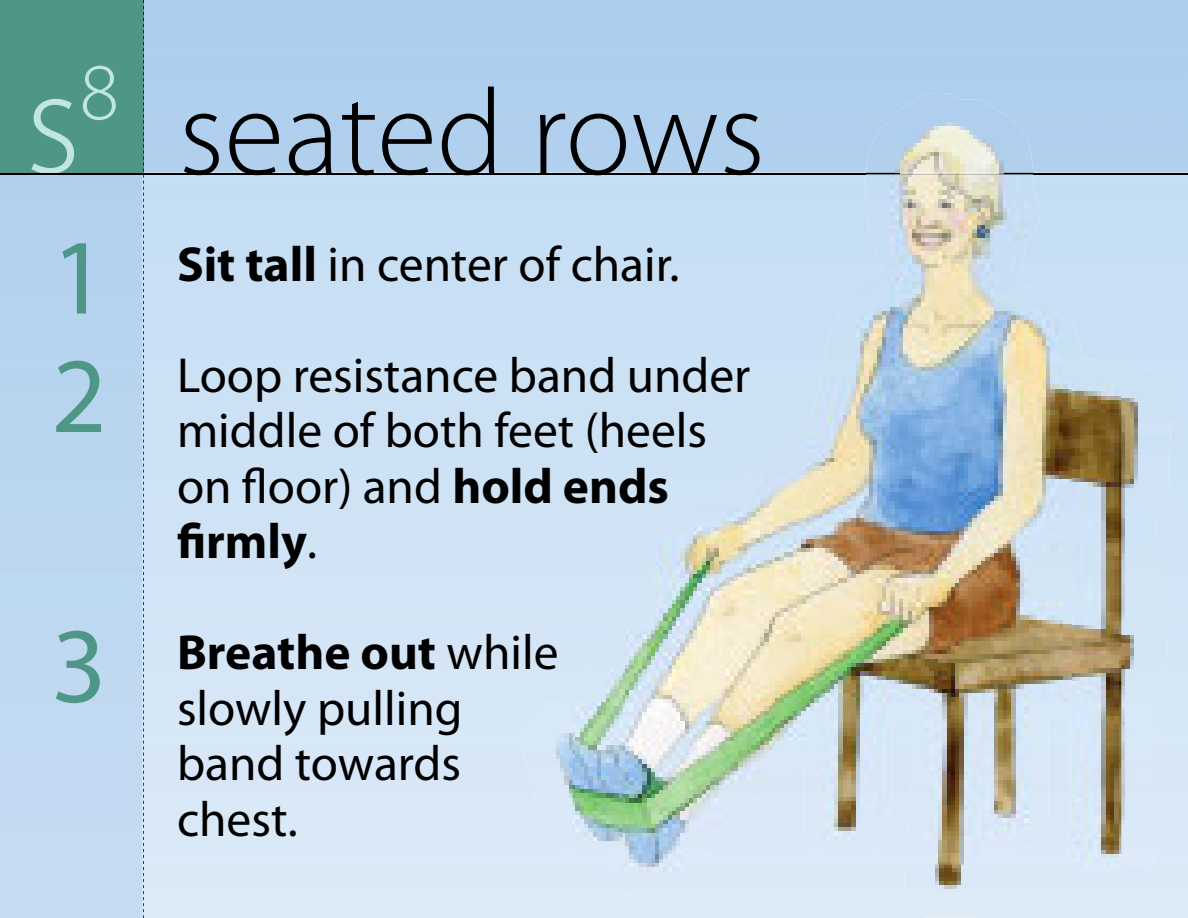
<style>
.page{position:relative;width:1188px;height:918px;background:#fff}
.page>*{position:absolute;margin:0;border:0;box-sizing:border-box;transform-origin:0 0}
.t1{font:300 123px "Myriad Pro";color:#000}
.t2{font:108px "Myriad Pro";color:#4e9787}
.t3{font:49.5px/55.5px "Myriad Pro";color:#000}
.s1{font-size:150px;color:#c1e5e2}
.s2{font-weight:700}
</style>
<div class="page">
<img style="left:0;top:0;width:1188px;height:918px">
<div style="left:0;top:0;width:143px;height:173px;background:#4e9787"></div>
<svg style="left:143px;top:0;width:1px;height:918px"></svg>
<hr style="left:0;top:173px;width:1188px;height:1px;background:#000">
<img style="left:866px;top:93px;width:167px;height:81px">
<img style="left:822px;top:174px;width:250px;height:691px">
<img style="left:1071px;top:321px;width:51px;height:568px">
<img style="left:772px;top:372px;width:50px;height:488px">
<img style="left:1121px;top:364px;width:50px;height:525px">
<img style="left:722px;top:455px;width:50px;height:376px">
<img style="left:622px;top:493px;width:100px;height:408px">
<img style="left:572px;top:621px;width:51px;height:271px">
<img style="left:523px;top:689px;width:50px;height:172px">
<div style="left:904px;top:865px;width:168px;height:53px;background:#dceaf7"></div>
<h1 class="t1" style="left:25px;top:65px;width:742px"><span class="s1">s</span><sup>8</sup> seated rows</h1>
<h2 class="t2" style="left:51px;top:218px;width:57px">1</h2>
<p class="t3" style="left:177px;top:237px;width:504px"><span class="s2">Sit tall</span> in center of chair.</p>
<h2 class="t2" style="left:51px;top:337px;width:57px">2</h2>
<p class="t3" style="left:177px;top:348px;width:575px">Loop resistance band under middle of both feet (heels on floor) and <span class="s2">hold ends firmly</span>.</p>
<h2 class="t2" style="left:51px;top:607px;width:57px">3</h2>
<p class="t3" style="left:177px;top:626px;width:383px"><span class="s2">Breathe out</span> while slowly pulling band towards chest.</p>
</div>
